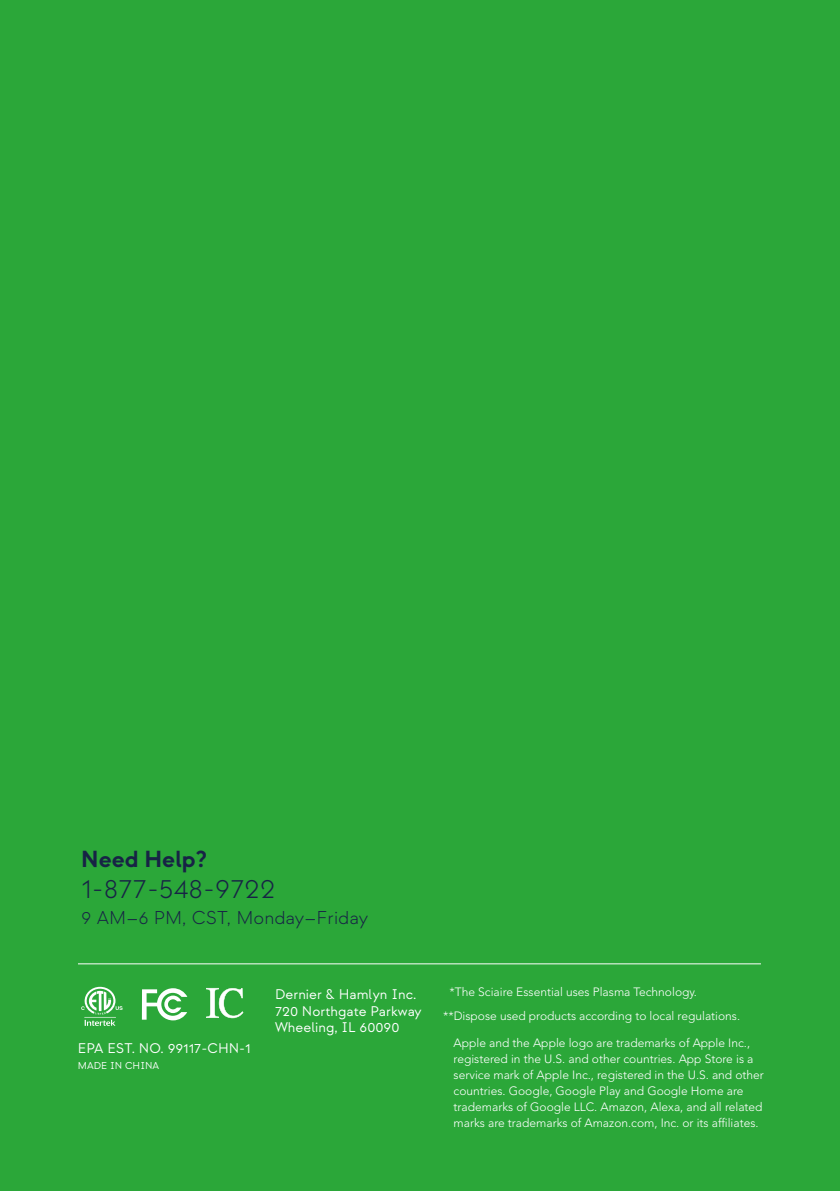
<style>
.page{position:relative;width:840px;height:1191px;background:#fff}
.page>*{position:absolute;margin:0;border:0;box-sizing:border-box;transform-origin:0 0}
.t1{font:300 27.8px "Strawford";color:#172345}
.t2{font:700 23.2px "Strawford";color:#172345}
.t3{font:300 18.6px "Strawford";color:#172345}
.t4{font:14px/16.8px "Strawford";color:#fff}
.t5{font:300 12px/16px "Avenir LT Std";color:#fff}
.t6{font:10px "Strawford";color:#fff}
.s1{font-family:"Avenir LT Std"}
</style>
<div class="page">
<div style="left:0;top:0;width:839px;height:1191px;background:#2ba739"></div>
<svg style="left:206px;top:988px;width:37px;height:30px"></svg>
<svg style="left:142px;top:988px;width:45px;height:32px"></svg>
<svg style="left:81px;top:986px;width:41px;height:40px"></svg>
<hr style="left:78px;top:963px;width:682px;height:1px;background:#fff">
<h2 class="t2" style="left:81px;top:844px;width:127px">Need Help?</h2>
<h1 class="t1" style="left:81px;top:872px;width:195px">1-877-548-9722</h1>
<h3 class="t3" style="left:81px;top:906px;width:288px">9 AM<span class="s1">–</span>6 PM, CST, Monday<span class="s1">–</span>Friday</h3>
<p class="t4" style="left:78px;top:1039px;width:174px">EPA EST. NO. 99117-CHN-1</p>
<p class="t6" style="left:78px;top:1059px;width:83px">MADE IN CHINA</p>
<p class="t4" style="left:275px;top:985px;width:148px">Dernier &amp; Hamlyn Inc.<br>720 Northgate Parkway<br>Wheeling, IL 60090</p>
<p class="t5" style="left:443px;top:979px;width:298px;line-height:24.2px;text-indent:6px">*The Sciaire Essential uses Plasma Technology. **Dispose used products according to local regulations.</p>
<p class="t5" style="left:453px;top:1035px;width:311px">Apple and the Apple logo are trademarks of Apple Inc., registered in the U.S. and other countries. App Store is a service mark of Apple Inc., registered in the U.S. and other countries. Google, Google Play and Google Home are trademarks of Google LLC. Amazon, Alexa, and all related marks are trademarks of Amazon.com, Inc. or its affiliates.</p>
</div>
